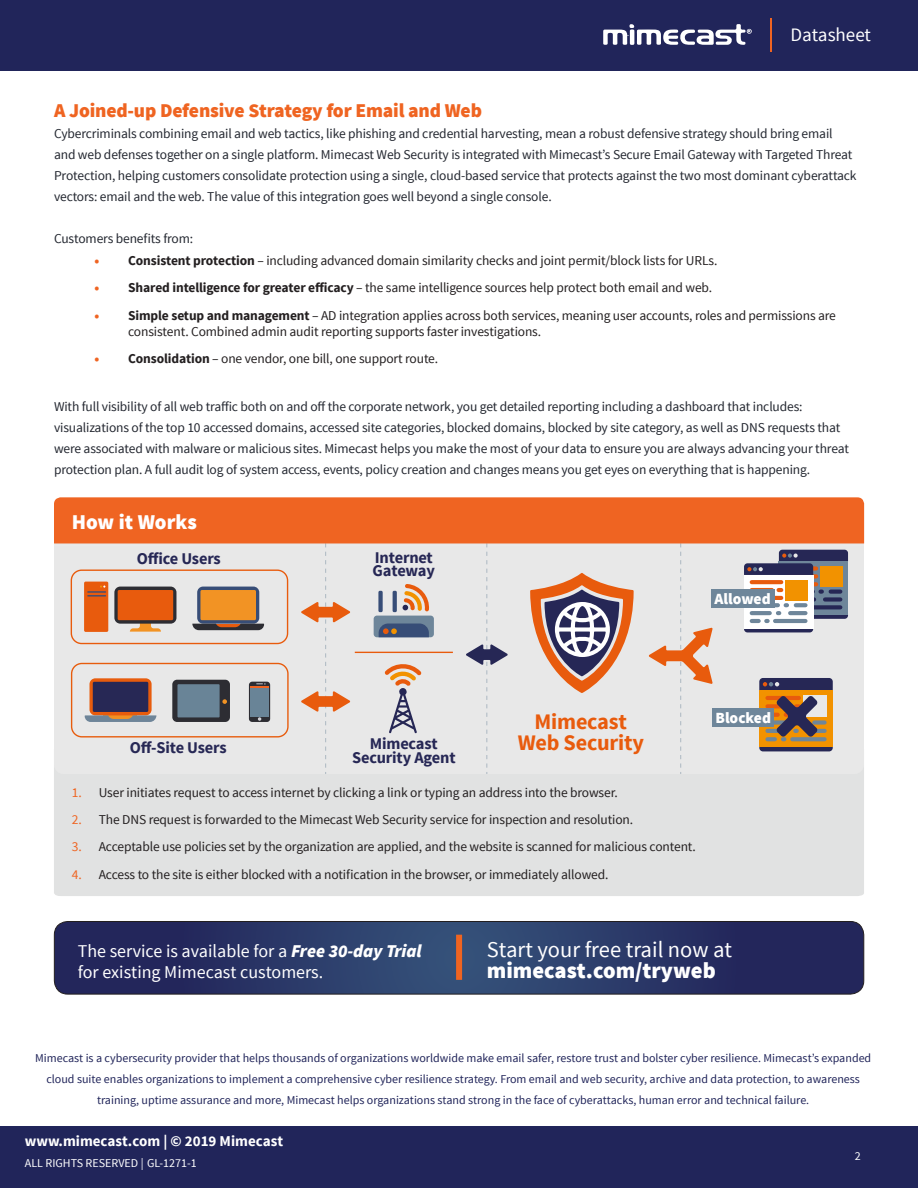
<style>
.page{position:relative;width:918px;height:1188px;background:#fff}
.page>*{position:absolute;margin:0;border:0;box-sizing:border-box;transform-origin:0 0}
.Body_Copy{font:22.5px/21px "Source Sans Pro";color:#fff}
.t1{font:700 22.2px "Source Sans Pro";letter-spacing:-.01em;color:#e85b0d}
.Breakout_-_Headline{font:900 21px "Source Sans Pro";color:#fff}
.Body_Copy-2{font:900 19.5px "Source Sans Pro";letter-spacing:-.01em;color:#ef6421}
.t2{font:19.05px "Source Sans Pro";color:#fff}
.Body_Copy-3{font:18px "Source Sans Pro";color:#fff}
.t3{font:700 16.35px/13.6px "Source Sans Pro";letter-spacing:-.01em;color:#262755}
.t4{font:700 16.35px "Source Sans Pro";letter-spacing:-.01em;color:#272855}
.t5{font:900 15.45px "Source Sans Pro";color:#fff}
.t6{font:700 15px "Source Sans Pro";color:#fff}
.Body_Copy-4{font:13.5px/21px "Source Sans Pro";letter-spacing:-.01em;color:#232730}
.Bullet_List{font:13.5px/16.5px "Source Sans Pro";letter-spacing:-.01em;color:#231f20}
.Body_Copy-5{font:12px/21px "Source Sans Pro";color:#21255a;text-align:center}
.Body_Copy-6{font:12px "Source Sans Pro";color:#fff}
.s1{font-weight:900;color:#ef6422}
.s2{font-weight:700}
.s3{color:#ef6421}
.s4{font-weight:900;font-style:italic}
.s5{font-weight:900}
</style>
<div class="page">
<div style="left:0;top:1126px;width:918px;height:62px;background:#21255a"></div>
<div style="left:0;top:0;width:918px;height:71px;background:#21255a"></div>
<svg style="left:603px;top:24px;width:149px;height:21px"></svg>
<hr style="left:770px;top:18px;width:2px;height:33px;background:#ef6422">
<div style="left:54px;top:774px;width:810px;height:122px;background:#e1e2e2"></div>
<svg style="left:54px;top:497px;width:810px;height:277px;background:#dabaab"></svg>
<svg style="left:54px;top:921px;width:810px;height:73px;background:#2a3666"></svg>
<div style="left:54px;top:921px;width:810px;height:73px;border:1px solid #231f20;border-radius:14px"></div>
<div style="left:456px;top:935px;width:6px;height:45px;background:#ef6421"></div>
<p class="Body_Copy-2" style="left:54px;top:98px;width:430px">A Joined-up Defensive Strategy for Email and Web</p>
<h3 class="t2" style="left:790px;top:23px;width:82px">Datasheet</h3>
<p class="Body_Copy-4" style="left:54px;top:123px;width:804px">Cybercriminals combining email and web tactics, like phishing and credential harvesting, mean a robust defensive strategy should bring email and web defenses together on a single platform. Mimecast Web Security is integrated with Mimecast’s Secure Email Gateway with Targeted Threat Protection, helping customers consolidate protection using a single, cloud-based service that protects against the two most dominant cyberattack vectors: email and the web. The value of this integration goes well beyond a single console.</p>
<p class="Body_Copy-4" style="left:54px;top:228px;width:141px">Customers benefits from:</p>
<p class="Bullet_List" style="left:94px;top:252px;width:624px"><span class="s1">•</span> <span class="s2">Consistent protection</span> – including advanced domain similarity checks and joint permit/block lists for URLs.</p>
<p class="Bullet_List" style="left:94px;top:280px;width:619px"><span class="s1">•</span> <span class="s2">Shared intelligence for greater efficacy</span> – the same intelligence sources help protect both email and web.</p>
<p class="Bullet_List" style="left:128px;top:307px;width:709px;text-indent:-34px"><span class="s1">•</span> <span class="s2">Simple setup and management</span> – AD integration applies across both services, meaning user accounts, roles and permissions are consistent. Combined admin audit reporting supports faster investigations.</p>
<p class="Bullet_List" style="left:94px;top:351px;width:345px"><span class="s1">•</span> <span class="s2">Consolidation</span> – one vendor, one bill, one support route.</p>
<p class="Body_Copy-4" style="left:54px;top:396px;width:797px">With full visibility of all web traffic both on and off the corporate network, you get detailed reporting including a dashboard that includes: visualizations of the top 10 accessed domains, accessed site categories, blocked domains, blocked by site category, as well as DNS requests that were associated with malware or malicious sites. Mimecast helps you make the most of your data to ensure you are always advancing your threat protection plan. A full audit log of system access, events, policy creation and changes means you get eyes on everything that is happening.</p>
<p class="Breakout_-_Headline" style="left:72px;top:508px;width:127px">How it Works</p>
<p class="t3" style="left:137px;top:553px;width:85px">Office Users</p>
<p class="t3" style="left:373px;top:551px;width:64px">Internet<br>Gateway</p>
<p class="t5" style="left:715px;top:589px;width:58px">Allowed</p>
<p class="t4" style="left:130px;top:737px;width:98px">Off-Site Users</p>
<p class="t1" style="left:535px;top:708px;width:94px">Mimecast</p>
<p class="t3" style="left:370px;top:737px;width:70px">Mimecast</p>
<p class="t1" style="left:518px;top:729px;width:128px">Web Security</p>
<p class="t3" style="left:352px;top:751px;width:105px">Security Agent</p>
<p class="Bullet_List" style="left:72px;top:784px;width:548px"><span class="s3">1.</span> User initiates request to access internet by clicking a link or typing an address into the browser.</p>
<p class="Bullet_List" style="left:72px;top:812px;width:563px"><span class="s3">2.</span> The DNS request is forwarded to the Mimecast Web Security service for inspection and resolution.</p>
<p class="Bullet_List" style="left:72px;top:839px;width:626px"><span class="s3">3.</span> Acceptable use policies set by the organization are applied, and the website is scanned for malicious content.</p>
<p class="Bullet_List" style="left:72px;top:866px;width:538px"><span class="s3">4.</span> Access to the site is either blocked with a notification in the browser, or immediately allowed.</p>
<p class="t5" style="left:716px;top:707px;width:57px">Blocked</p>
<p class="Body_Copy-3" style="left:78px;top:940px;width:346px">The service is available for a <span class="s4">Free 30-day Trial</span></p>
<p class="Body_Copy-3" style="left:78px;top:961px;width:247px">for existing Mimecast customers.</p>
<p class="Body_Copy" style="left:487px;top:939px;width:247px">Start your free trail now at <span class="s5">mimecast.com/tryweb</span></p>
<p class="Body_Copy-5" style="left:35px;top:1048px;width:838px">Mimecast is a cybersecurity provider that helps thousands of organizations worldwide make email safer, restore trust and bolster cyber resilience. Mimecast’s expanded cloud suite enables organizations to implement a comprehensive cyber resilience strategy. From email and web security, archive and data protection, to awareness training, uptime assurance and more, Mimecast helps organizations stand strong in the face of cyberattacks, human error and technical failure.</p>
<p class="t6" style="left:25px;top:1131px;width:260px">www.mimecast.com | © 2019 Mimecast</p>
<p class="Body_Copy-6" style="left:25px;top:1156px;width:174px">ALL RIGHTS RESERVED | GL-1271-1</p>
<p class="Body_Copy-6" style="left:855px;top:1149px;width:7px">2</p>
</div>
